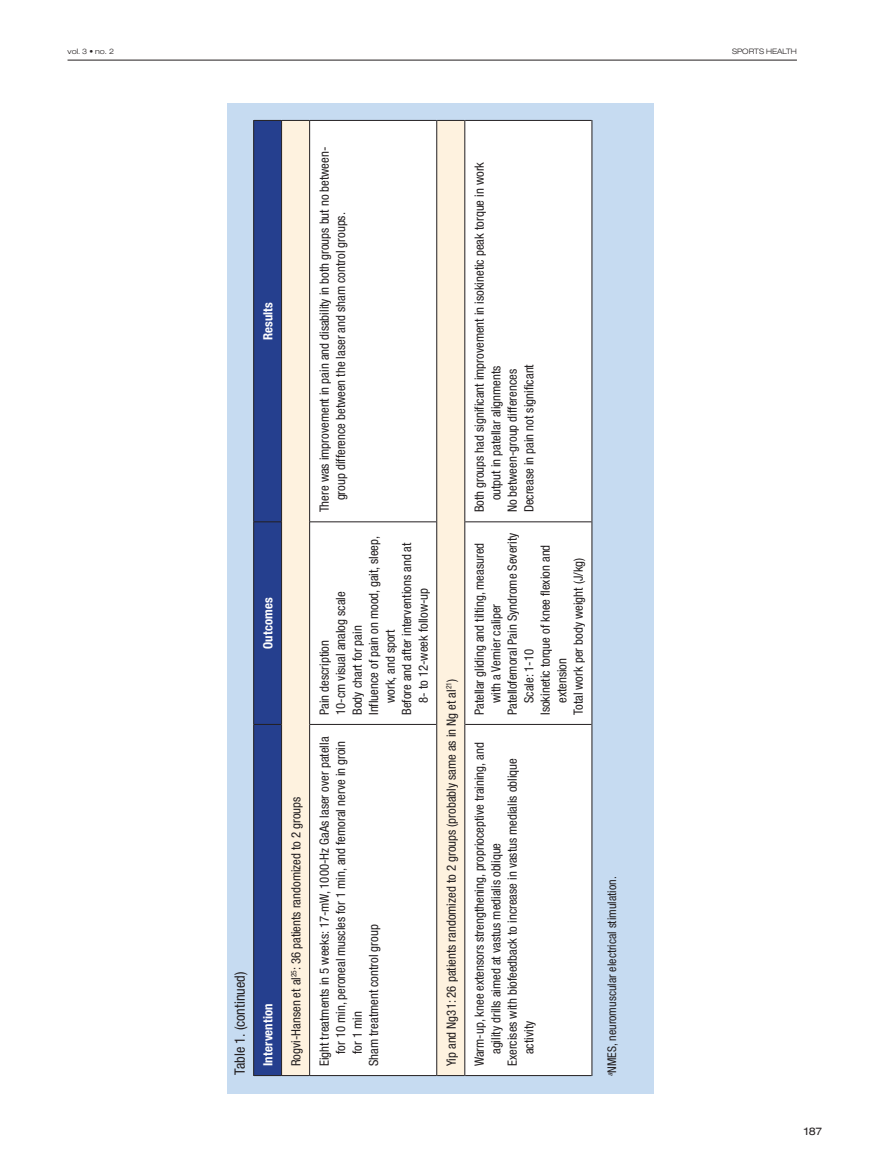
<style>
.page{position:relative;width:878px;height:1175px;background:#fff}
.page>*{position:absolute;margin:0;border:0;box-sizing:border-box;transform-origin:0 0}
.t1{font:condensed 14.25px "Helvetica Neue";color:#231f20}
.t2{font:condensed 12.75px/28px "Helvetica Neue";color:#231f20}
.t3{font:700 condensed 12.75px "Helvetica Neue";letter-spacing:.015em;color:#fff}
.t4{font:condensed 12px "Helvetica Neue";color:#231f20}
.t5{font:expanded 10.5px "Helvetica Neue";color:#231f20}
.t6{font:300 expanded 7.5px "Helvetica Neue";color:#231f20}
</style>
<div class="page">
<hr style="left:68px;top:60px;width:728px;height:1px;background:#231f20">
<div style="left:235px;top:104px;width:418px;height:990px;background:#c6dbf1"></div>
<svg style="left:310px;top:121px;width:281px;height:954px;background:#fdfbfa"></svg>
<hr style="left:253px;top:724px;width:1px;height:352px;background:#231f20">
<hr style="left:253px;top:522px;width:1px;height:202px;background:#231f20">
<hr style="left:253px;top:120px;width:1px;height:402px;background:#231f20">
<svg style="left:254px;top:120px;width:55px;height:956px;background:#8f95b2"></svg>
<hr style="left:309px;top:724px;width:1px;height:352px;background:#231f20">
<hr style="left:310px;top:1075px;width:126px;height:1px;background:#231f20">
<hr style="left:309px;top:522px;width:1px;height:202px;background:#231f20">
<hr style="left:310px;top:724px;width:126px;height:1px;background:#231f20">
<hr style="left:309px;top:120px;width:1px;height:402px;background:#231f20">
<hr style="left:310px;top:521px;width:126px;height:1px;background:#231f20">
<hr style="left:310px;top:120px;width:126px;height:1px;background:#231f20">
<hr style="left:436px;top:724px;width:1px;height:352px;background:#231f20">
<svg style="left:437px;top:1075px;width:27px;height:1px"></svg>
<hr style="left:436px;top:522px;width:1px;height:202px;background:#231f20">
<hr style="left:436px;top:120px;width:1px;height:402px;background:#231f20">
<svg style="left:437px;top:120px;width:27px;height:1px"></svg>
<hr style="left:464px;top:724px;width:1px;height:352px;background:#231f20">
<hr style="left:465px;top:1075px;width:126px;height:1px;background:#231f20">
<hr style="left:464px;top:522px;width:1px;height:202px;background:#231f20">
<hr style="left:465px;top:724px;width:126px;height:1px;background:#231f20">
<hr style="left:464px;top:120px;width:1px;height:402px;background:#231f20">
<hr style="left:465px;top:521px;width:126px;height:1px;background:#231f20">
<hr style="left:465px;top:120px;width:126px;height:1px;background:#231f20">
<hr style="left:591px;top:724px;width:1px;height:352px;background:#231f20">
<hr style="left:591px;top:522px;width:1px;height:202px;background:#231f20">
<hr style="left:591px;top:120px;width:1px;height:402px;background:#231f20">
<div style="left:227px;top:104px;width:26px;height:990px;background:#c6dbf1"></div>
<p class="t6" style="left:68px;top:47px;width:48px">vol. 3 • no. 2</p>
<p class="t6" style="left:732px;top:47px;width:66px">SPORTS HEALTH</p>
<p class="t3" style="left:260px;top:340px;width:40px;rotate:-90deg">Results</p>
<p class="t3" style="left:260px;top:649px;width:53px;rotate:-90deg">Outcomes</p>
<p class="t1" style="left:231px;top:1074px;width:104px;rotate:-90deg">Table 1. (continued)</p>
<p class="t3" style="left:260px;top:1066px;width:64px;rotate:-90deg">Intervention</p>
<p class="t2" style="left:316px;top:500px;width:355px;line-height:16.5px;text-indent:-12px;rotate:-90deg">There was improvement in pain and disability in both groups but no between&shy;group difference between the laser and sham control groups.</p>
<p class="t2" style="left:359px;top:715px;width:181px;rotate:-90deg">Influence of pain on mood, gait, sleep,</p>
<p class="t2" style="left:392px;top:715px;width:174px;rotate:-90deg">Before and after interventions and at</p>
<p class="t2" style="left:409px;top:703px;width:117px;rotate:-90deg">8- to 12-week follow-up</p>
<p class="t2" style="left:326px;top:715px;width:125px;rotate:-90deg">10-cm visual analog scale</p>
<p class="t2" style="left:343px;top:715px;width:91px;rotate:-90deg">Body chart for pain</p>
<p class="t2" style="left:376px;top:703px;width:75px;rotate:-90deg">work, and sport</p>
<p class="t2" style="left:310px;top:715px;width:77px;rotate:-90deg">Pain description</p>
<p class="t2" style="left:282px;top:1066px;width:331px;rotate:-90deg">Rogvi-Hansen et al<sup>25</sup>: 36 patients randomized to 2 groups<br>Eight treatments in 5 weeks: 17-mW, 1000-Hz GaAs laser over patella</p>
<p class="t2" style="left:326px;top:1054px;width:314px;rotate:-90deg">for 10 min, peroneal muscles for 1 min, and femoral nerve in groin</p>
<p class="t2" style="left:359px;top:1066px;width:143px;rotate:-90deg">Sham treatment control group</p>
<p class="t2" style="left:343px;top:1054px;width:44px;rotate:-90deg">for 1 min</p>
<p class="t2" style="left:437px;top:1066px;width:388px;rotate:-90deg">Yip and Ng31: 26 patients randomized to 2 groups (probably same as in Ng et al<sup>21</sup>)</p>
<p class="t2" style="left:465px;top:512px;width:352px;rotate:-90deg">Both groups had significant improvement in isokinetic peak torque in work</p>
<p class="t2" style="left:481px;top:500px;width:136px;rotate:-90deg">output in patellar alignments</p>
<p class="t2" style="left:498px;top:512px;width:145px;rotate:-90deg">No between-group differences</p>
<p class="t2" style="left:514px;top:512px;width:150px;rotate:-90deg">Decrease in pain not significant</p>
<p class="t2" style="left:498px;top:715px;width:184px;rotate:-90deg">Patellofemoral Pain Syndrome Severity</p>
<p class="t2" style="left:465px;top:715px;width:174px;rotate:-90deg">Patellar gliding and tilting, measured</p>
<p class="t2" style="left:531px;top:715px;width:172px;rotate:-90deg">Isokinetic torque of knee flexion and</p>
<p class="t2" style="left:564px;top:715px;width:159px;rotate:-90deg">Total work per body weight (J/kg)</p>
<p class="t2" style="left:481px;top:703px;width:101px;rotate:-90deg">with a Vernier caliper</p>
<p class="t2" style="left:514px;top:703px;width:56px;rotate:-90deg">Scale: 1-10</p>
<p class="t2" style="left:547px;top:703px;width:47px;rotate:-90deg">extension</p>
<p class="t2" style="left:465px;top:1066px;width:325px;rotate:-90deg">Warm-up, knee extensors strengthening, proprioceptive training, and</p>
<p class="t2" style="left:498px;top:1066px;width:309px;rotate:-90deg">Exercises with biofeedback to increase in vastus medialis oblique</p>
<p class="t2" style="left:481px;top:1054px;width:213px;rotate:-90deg">agility drills aimed at vastus medialis oblique</p>
<p class="t2" style="left:514px;top:1054px;width:35px;rotate:-90deg">activity</p>
<p class="t4" style="left:605px;top:1076px;width:201px;rotate:-90deg"><sup>a</sup>NMES, neuromuscular electrical stimulation.</p>
<p class="t5" style="left:804px;top:1124px;width:19px">187</p>
</div>
